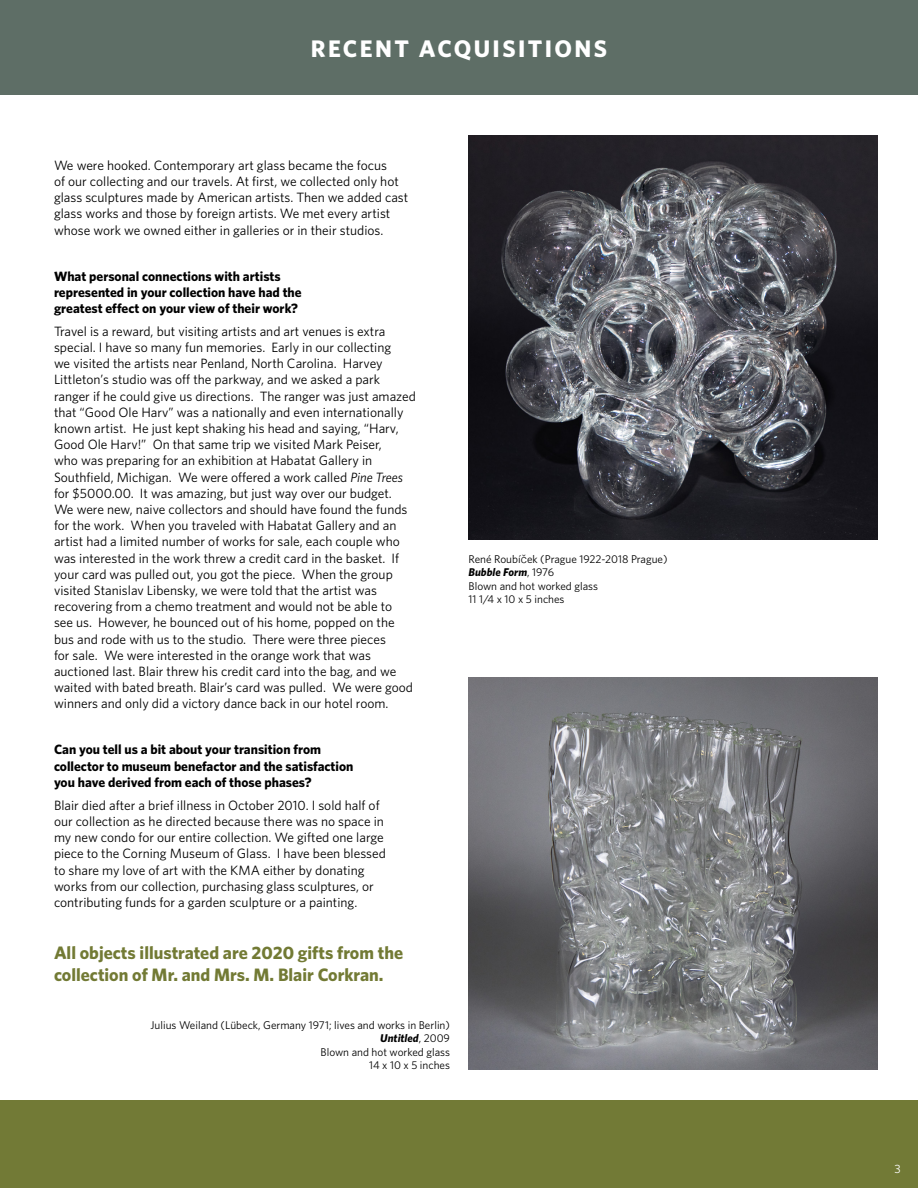
<style>
.page{position:relative;width:918px;height:1188px;background:#fff}
.page>*{position:absolute;margin:0;border:0;box-sizing:border-box;transform-origin:0 0}
.t1{font:700 24px "Whitney HTF";letter-spacing:.1em;color:#fff}
.t2{font:700 18px/21.6px "Whitney HTF";color:#727a34}
.t3{font:13.5px/16.2px "Whitney HTF";color:#000}
.t4{font:700 13.5px/16.2px "Whitney HTF";color:#000}
.t5{font:12px "Whitney HTF";color:#fff}
.t6{font:11.25px/13.5px "Whitney HTF";color:#000}
.s1{font-weight:900;font-size:33px}
.s2{font-style:italic}
.s3{font-weight:700;font-style:italic}
.s4{font-family:"Helvetica";font-weight:300}
</style>
<div class="page">
<div style="left:0;top:1101px;width:918px;height:87px;background:#727a36"></div>
<div style="left:0;top:0;width:918px;height:94px;background:#5e6e66"></div>
<img style="left:468px;top:677px;width:410px;height:392px">
<img style="left:468px;top:135px;width:409px;height:405px">
<h1 class="t1" style="left:40px;top:34px;width:568px"><span class="s1">ACQUISITIONS</span> RECENT ACQUISITIONS</h1>
<p class="t3" style="left:54px;top:157px;width:356px">We were hooked. Contemporary art glass became the focus<br>of our collecting and our travels. At first, we collected only hot glass sculptures made by American artists. Then we added cast glass works and those by foreign artists. We met every artist whose work we owned either in galleries or in their studios.</p>
<p class="t4" style="left:54px;top:267px;width:249px">What personal connections with artists represented in your collection have had the greatest effect on your view of their work?</p>
<p class="t3" style="left:54px;top:323px;width:363px">Travel is a reward, but visiting artists and art venues is extra special. I have so many fun memories. Early in our collecting<br>we visited the artists near Penland, North Carolina. Harvey Littleton’s studio was off the parkway, and we asked a park ranger if he could give us directions. The ranger was just amazed that “Good Ole Harv” was a nationally and even internationally known artist. He just kept shaking his head and saying, “Harv, Good Ole Harv!” On that same trip we visited Mark Peiser,<br>who was preparing for an exhibition at Habatat Gallery in Southfield, Michigan. We were offered a work called <span class="s2">Pine Trees </span>for $5000.00. It was amazing, but just way over our budget.<br>We were new, naive collectors and should have found the funds for the work. When you traveled with Habatat Gallery and an artist had a limited number of works for sale, each couple who was interested in the work threw a credit card in the basket. If your card was pulled out, you got the piece. When the group visited Stanislav Libensky, we were told that the artist was recovering from a chemo treatment and would not be able to<br>see us. However, he bounced out of his home, popped on the bus and rode with us to the studio. There were three pieces<br>for sale. We were interested in the orange work that was auctioned last. Blair threw his credit card into the bag, and we waited with bated breath. Blair’s card was pulled. We were good winners and only did a victory dance back in our hotel room.</p>
<p class="t4" style="left:54px;top:741px;width:301px">Can you tell us a bit about your transition from collector to museum benefactor and the satisfaction you have derived from each of those phases?</p>
<p class="t3" style="left:54px;top:797px;width:333px">Blair died after a brief illness in October 2010. I sold half of our collection as he directed because there was no space in my new condo for our entire collection. We gifted one large piece to the Corning Museum of Glass. I have been blessed to share my love of art with the KMA either by donating works from our collection, purchasing glass sculptures, or contributing funds for a garden sculpture or a painting.</p>
<h2 class="t2" style="left:54px;top:942px;width:351px">All objects illustrated are 2020 gifts from the collection of Mr. and Mrs. M. Blair Corkran.</h2>
<p class="t6" style="left:151px;top:1018px;width:301px;text-align:right">Julius Weiland (Lübeck, Germany 1971; lives and works in Berlin)<br><span class="s3">Untitled</span>, 2009<br>Blown and hot worked glass<br>14 x 10 x 5 inches</p>
<p class="t6" style="left:469px;top:552px;width:201px">René Roubí<span class="s4">č</span>ek (Prague 1922-2018 Prague)<br><span class="s3">Bubble Form</span>, 1976<br>Blown and hot worked glass<br>11 1/4 x 10 x 5 inches</p>
<p class="t5" style="left:895px;top:1161px;width:8px">3</p>
</div>
